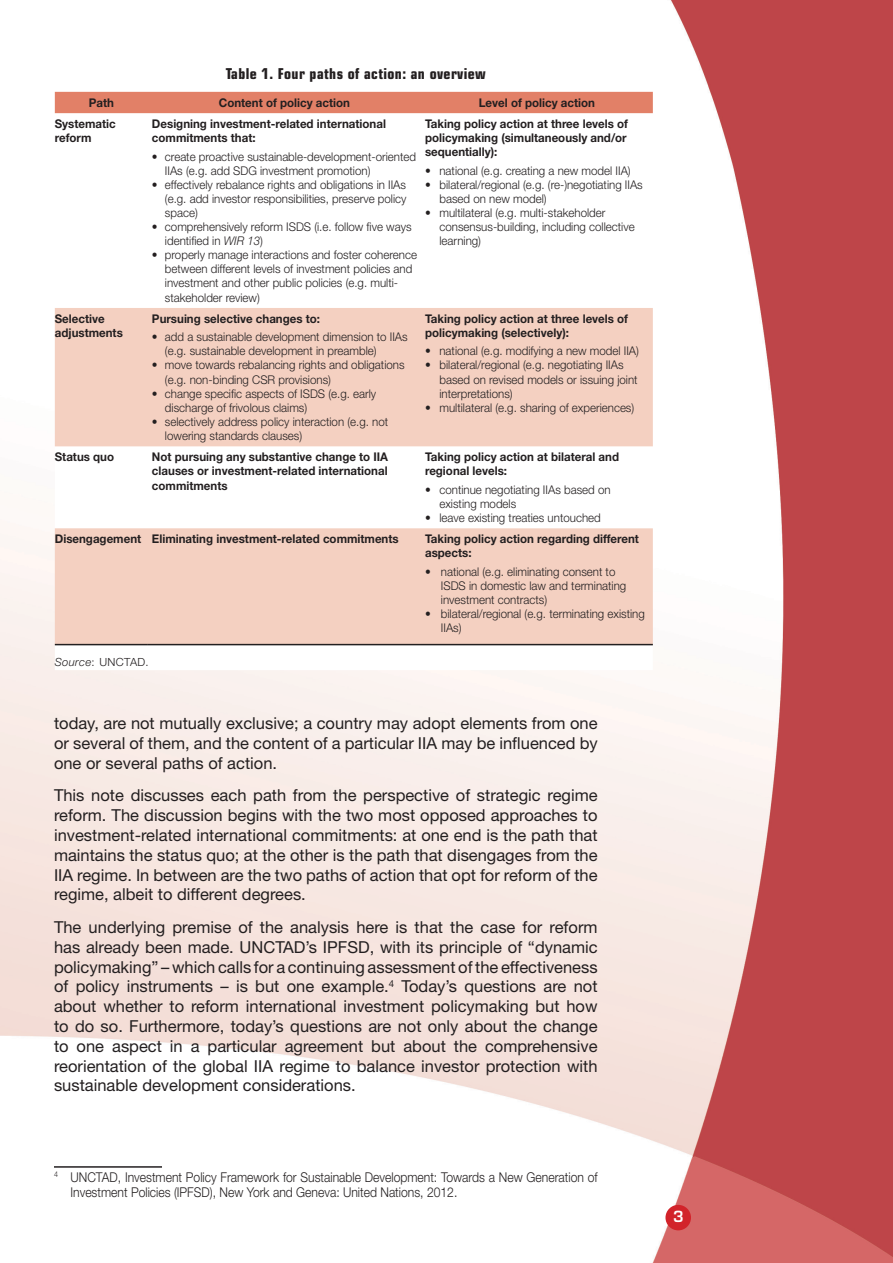
<style>
.page{position:relative;width:893px;height:1263px;background:#fff}
.page>*{position:absolute;margin:0;border:0;box-sizing:border-box;transform-origin:0 0}
.Body{font:16.5px/19.8px "Helvetica Neue LT Std";color:#231f20;text-align:justify}
.footnote{font:16.5px/19.8px "Helvetica Neue LT Std";color:#231f20;text-align:justify}
.t1{font:700 condensed 15px "Eurostile LT Std";letter-spacing:.025em;color:#231f20}
.t2{font:600 15px "Eurostile LT Std";color:#fff}
.footnote-2{font:300 13.5px/15px "Helvetica Neue LT Std";color:#231f20;scale:.9 1}
.TEXTE_OK{font:300 12px/14.1px "Helvetica Neue LT Std";color:#231f20;scale:.96 1}
.TEXTE_OK-2{font:700 12px/14.1px "Helvetica Neue LT Std";color:#231f20;scale:.96 1}
.TABLE_SOURCE{font:300 11.25px "Helvetica Neue LT Std";letter-spacing:.03em;color:#231f20}
.s1{font-style:italic}
</style>
<div class="page">
<img style="left:0;top:0;width:893px;height:1263px">
<div style="left:665px;top:1205px;width:26px;height:25px;background:#d2232a;border-radius:50%"></div>
<hr style="left:54px;top:1166px;width:108px;height:2px;background:#231f20">
<svg style="left:55px;top:83px;width:598px;height:587px"></svg>
<div style="left:55px;top:92px;width:598px;height:21px;background:#e28067"></div>
<svg style="left:55px;top:308px;width:598px;height:336px;fill:#f4d0c1"></svg>
<hr style="left:55px;top:644px;width:93px;height:1px;background:#231f20">
<hr style="left:148px;top:644px;width:273px;height:1px;background:#231f20">
<hr style="left:421px;top:644px;width:232px;height:1px;background:#231f20">
<p class="t1" style="left:226px;top:65px;width:261px">Table 1. Four paths of action: an overview</p>
<p class="TEXTE_OK-2" style="left:89px;top:95px;width:28px">Path</p>
<p class="TEXTE_OK-2" style="left:219px;top:95px;width:138px">Content of policy action</p>
<p class="TEXTE_OK-2" style="left:479px;top:95px;width:123px">Level of policy action</p>
<p class="TEXTE_OK-2" style="left:55px;top:117px;width:65px">Systematic reform</p>
<p class="TEXTE_OK-2" style="left:152px;top:117px;width:245px">Designing investment-related international commitments that:</p>
<p class="TEXTE_OK" style="left:165px;top:149px;width:263px;text-indent:-13px">• create proactive sustainable-development-oriented<br>IIAs (e.g. add SDG investment promotion)</p>
<p class="TEXTE_OK" style="left:165px;top:177px;width:253px;text-align:justify;text-indent:-13px">• effectively rebalance rights and obligations in IIAs (e.g. add investor responsibilities, preserve policy space)</p>
<p class="TEXTE_OK" style="left:165px;top:219px;width:258px;text-indent:-13px">• comprehensively reform ISDS (i.e. follow five ways identified in <span class="s1">WIR 13</span>)</p>
<p class="TEXTE_OK" style="left:165px;top:248px;width:264px;text-indent:-13px">• properly manage interactions and foster coherence between different levels of investment policies and investment and other public policies (e.g. multi&shy;stakeholder review)</p>
<p class="TEXTE_OK-2" style="left:425px;top:117px;width:213px;text-align:justify">Taking policy action at three levels of policymaking (simultaneously and/or sequentially):</p>
<p class="TEXTE_OK" style="left:425px;top:163px;width:216px">• national (e.g. creating a new model IIA)</p>
<p class="TEXTE_OK" style="left:439px;top:177px;width:213px;text-indent:-14px">• bilateral/regional (e.g. (re-)negotiating IIAs based on new model)</p>
<p class="TEXTE_OK" style="left:439px;top:205px;width:205px;text-indent:-14px">• multilateral (e.g. multi-stakeholder consensus-building, including collective learning)</p>
<p class="TEXTE_OK-2" style="left:55px;top:311px;width:72px">Selective adjustments</p>
<p class="TEXTE_OK-2" style="left:152px;top:311px;width:177px">Pursuing selective changes to:</p>
<p class="TEXTE_OK" style="left:165px;top:330px;width:254px;text-indent:-13px">• add a sustainable development dimension to IIAs (e.g. sustainable development in preamble)</p>
<p class="TEXTE_OK" style="left:165px;top:358px;width:251px;text-indent:-13px">• move towards rebalancing rights and obligations (e.g. non-binding CSR provisions)</p>
<p class="TEXTE_OK" style="left:165px;top:386px;width:222px;text-indent:-13px">• change specific aspects of ISDS (e.g. early discharge of frivolous claims)</p>
<p class="TEXTE_OK" style="left:165px;top:414px;width:234px;text-indent:-13px">• selectively address policy interaction (e.g. not lowering standards clauses)</p>
<p class="TEXTE_OK-2" style="left:425px;top:311px;width:213px">Taking policy action at three levels of policymaking (selectively):</p>
<p class="TEXTE_OK" style="left:425px;top:344px;width:224px">• national (e.g. modifying a new model IIA)</p>
<p class="TEXTE_OK" style="left:439px;top:358px;width:208px;text-indent:-14px">• bilateral/regional (e.g. negotiating IIAs based on revised models or issuing joint interpretations)</p>
<p class="TEXTE_OK" style="left:425px;top:400px;width:219px">• multilateral (e.g. sharing of experiences)</p>
<p class="TEXTE_OK-2" style="left:55px;top:450px;width:63px">Status quo</p>
<p class="TEXTE_OK-2" style="left:152px;top:450px;width:248px;text-align:justify">Not pursuing any substantive change to IIA clauses or investment-related international commitments</p>
<p class="TEXTE_OK-2" style="left:425px;top:450px;width:204px">Taking policy action at bilateral and regional levels:</p>
<p class="TEXTE_OK" style="left:439px;top:482px;width:180px;text-indent:-14px">• continue negotiating IIAs based on existing models</p>
<p class="TEXTE_OK" style="left:425px;top:510px;width:185px">• leave existing treaties untouched</p>
<p class="TEXTE_OK-2" style="left:55px;top:532px;width:91px">Disengagement</p>
<p class="TEXTE_OK-2" style="left:152px;top:532px;width:258px">Eliminating investment-related commitments</p>
<p class="TEXTE_OK-2" style="left:425px;top:532px;width:224px">Taking policy action regarding different aspects:</p>
<p class="TEXTE_OK" style="left:441px;top:564px;width:195px;text-indent:-16px">• national (e.g. eliminating consent to<br>ISDS in domestic law and terminating investment contracts)</p>
<p class="TEXTE_OK" style="left:441px;top:606px;width:214px;text-indent:-16px">• bilateral/regional (e.g. terminating existing<br>IIAs)</p>
<p class="TABLE_SOURCE" style="left:55px;top:655px;width:95px"><span class="s1">Source</span>: UNCTAD.</p>
<p class="footnote" style="left:54px;top:713px;width:545px">today, are not mutually exclusive; a country may adopt elements from one or several of them, and the content of a particular IIA may be influenced by one or several paths of action.</p>
<p class="Body" style="left:54px;top:785px;width:545px">This note discusses each path from the perspective of strategic regime reform. The discussion begins with the two most opposed approaches to investment-related international commitments: at one end is the path that maintains the status quo; at the other is the path that disengages from the IIA regime. In between are the two paths of action that opt for reform of the regime, albeit to different degrees.</p>
<p class="Body" style="left:54px;top:917px;width:545px">The underlying premise of the analysis here is that the case for reform has already been made. UNCTAD’s IPFSD, with its principle of “dynamic policymaking” – which calls for a continuing assessment of the effectiveness of policy instruments – is but one example.<sup>4</sup> Today’s questions are not about whether to reform international investment policymaking but how to do so. Furthermore, today’s questions are not only about the change to one aspect in a particular agreement but about the comprehensive reorientation of the global IIA regime to balance investor protection with sustainable development considerations.</p>
<p class="footnote-2" style="left:70px;top:1169px;width:587px;text-indent:-16px"><sup>4</sup> UNCTAD, Investment Policy Framework for Sustainable Development: Towards a New Generation of<br>Investment Policies (IPFSD), New York and Geneva: United Nations, 2012.</p>
<p class="t2" style="left:673px;top:1207px;width:12px">3</p>
</div>
